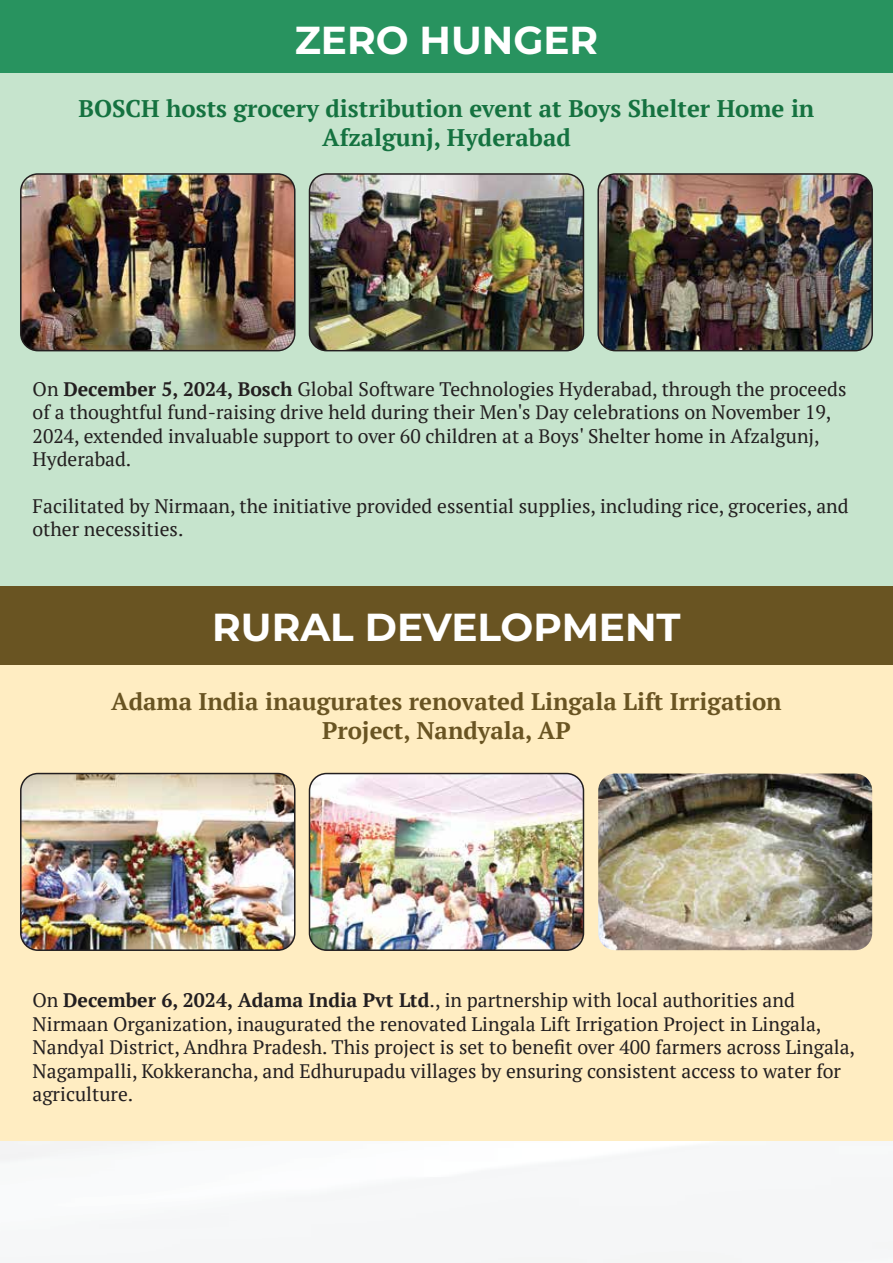
<style>
.page{position:relative;width:893px;height:1263px;background:#fff}
.page>*{position:absolute;margin:0;border:0;box-sizing:border-box;transform-origin:0 0}
.t1{font:700 39px "Montserrat";color:#fff}
.t2{font:700 24px/28.8px "PT Serif";color:#157240;text-align:center}
.t3{font:700 24px/28.8px "PT Serif";color:#695422;text-align:center}
.t4{font:19.5px/23.4px "PT Serif";color:#231f20}
.s1{font-weight:700}
</style>
<div class="page">
<div style="left:0;top:0;width:893px;height:79px;background:#28935f"></div>
<div style="left:0;top:73px;width:893px;height:516px;background:#c6e4cd"></div>
<div style="left:0;top:656px;width:893px;height:485px;background:#ffedc2"></div>
<img style="left:23px;top:773px;width:272px;height:177px">
<div style="left:20px;top:773px;width:275px;height:178px;border:2px solid #231f20;border-radius:17px"></div>
<img style="left:309px;top:773px;width:274px;height:177px">
<div style="left:309px;top:773px;width:275px;height:178px;border:2px solid #231f20;border-radius:17px"></div>
<div style="left:0;top:586px;width:893px;height:79px;background:#695422"></div>
<img style="left:598px;top:773px;width:274px;height:177px">
<img style="left:21px;top:176px;width:274px;height:175px">
<div style="left:20px;top:173px;width:275px;height:178px;border:2px solid #231f20;border-radius:17px"></div>
<img style="left:309px;top:176px;width:274px;height:175px">
<div style="left:309px;top:173px;width:275px;height:178px;border:2px solid #231f20;border-radius:17px"></div>
<img style="left:600px;top:176px;width:272px;height:175px">
<div style="left:597px;top:173px;width:276px;height:178px;border:2px solid #231f20;border-radius:17px"></div>
<h1 class="t1" style="left:295px;top:14px;width:305px">ZERO HUNGER</h1>
<p class="t2" style="left:79px;top:94px;width:737px">BOSCH hosts grocery distribution event at Boys Shelter Home in<br>Afzalgunj, Hyderabad</p>
<p class="t4" style="left:33px;top:377px;width:815px">On <span class="s1">December 5, 2024, Bosch</span> Global Software Technologies Hyderabad, through the proceeds of a thoughtful fund-raising drive held during their Men's Day celebrations on November 19, 2024, extended invaluable support to over 60 children at a Boys' Shelter home in Afzalgunj, Hyderabad.</p>
<p class="t4" style="left:33px;top:494px;width:817px">Facilitated by Nirmaan, the initiative provided essential supplies, including rice, groceries, and other necessities.</p>
<h1 class="t1" style="left:212px;top:601px;width:470px">RURAL DEVELOPMENT</h1>
<p class="t3" style="left:111px;top:687px;width:672px">Adama India inaugurates renovated Lingala Lift Irrigation<br>Project, Nandyala, AP</p>
<p class="t4" style="left:33px;top:988px;width:824px">On <span class="s1">December 6, 2024, Adama India Pvt Ltd</span>., in partnership with local authorities and Nirmaan Organization, inaugurated the renovated Lingala Lift Irrigation Project in Lingala, Nandyal District, Andhra Pradesh. This project is set to benefit over 400 farmers across Lingala, Nagampalli, Kokkerancha, and Edhurupadu villages by ensuring consistent access to water for agriculture.</p>
</div>
